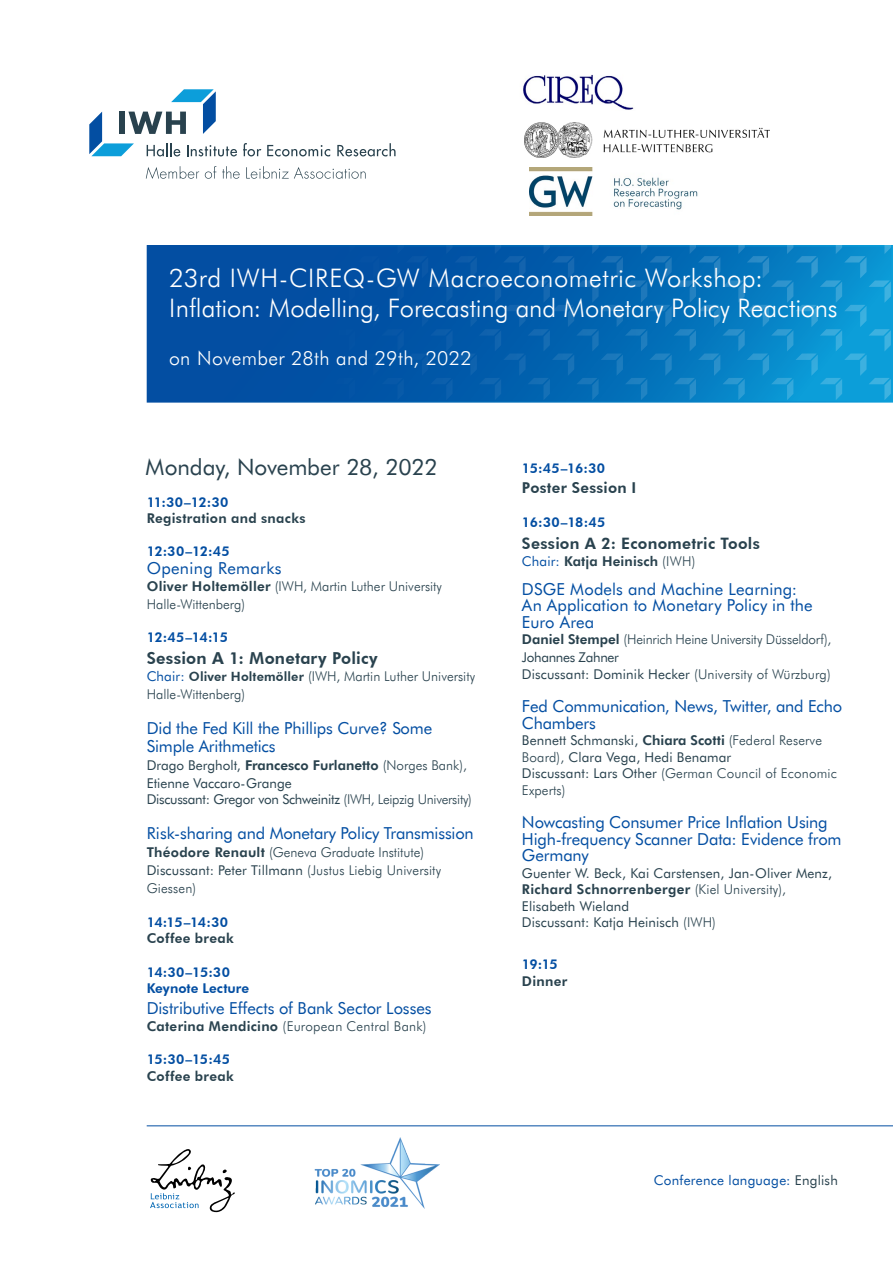
<style>
.page{position:relative;width:893px;height:1263px;background:#fff}
.page>*{position:absolute;margin:0;border:0;box-sizing:border-box;transform-origin:0 0}
.t1{font:300 25.5px/30px "Futura BT";color:#fff}
.t2{font:22.5px "Futura BT";letter-spacing:-.005em;color:#29424e}
.t3{font:300 19.5px "Futura BT";letter-spacing:.02em;color:#fff}
.t4{font:16.5px/16.5px "Futura BT";letter-spacing:-.01em;color:#034ea2}
.t5{font:800 16.5px "Futura BT";letter-spacing:.015em;color:#29424e}
.t6{font:16.5px "Futura BT";letter-spacing:.02em;color:#034ea2}
.t7{font:800 15.75px "Futura BT";letter-spacing:.015em;color:#29424e}
.t8{font:800 15px "Futura BT";letter-spacing:.015em;color:#29424e}
.t9{font:13.5px/16.5px "Futura BT";letter-spacing:.01em;color:#29424e}
.t10{font:300 13.5px/18px "Futura BT";color:#29424e}
.t11{font:800 13.5px/16.5px "Futura BT";color:#034ea2}
.t12{font:13.5px "Futura BT";letter-spacing:-.02em;color:#29424e}
.t13{font:800 13.5px "Futura BT";letter-spacing:.025em;color:#29424e}
.t14{font:13.5px "Futura BT";letter-spacing:.02em;color:#034ea2}
.t15{font:700 13.5px "Futura BT";letter-spacing:.01em;color:#29424e}
.s1{font-weight:700}
.s2{font-weight:400;color:#034ea2}
.s3{font-weight:800;font-size:12.75px}
.s4{font-weight:300}
.s5{font-weight:400}
.s6{color:#29424e}
</style>
<div class="page">
<div style="left:147px;top:246px;width:745px;height:156px;background:#034ea2"></div>
<svg style="left:260px;top:245px;width:631px;height:155px"></svg>
<hr style="left:147px;top:1125px;width:746px;height:1px;background:#034ea2">
<img style="left:523px;top:74px;width:111px;height:36px">
<img style="left:524px;top:122px;width:246px;height:36px">
<img style="left:529px;top:168px;width:169px;height:47px">
<svg style="left:150px;top:1149px;width:85px;height:63px"></svg>
<img style="left:314px;top:1137px;width:125px;height:72px">
<svg style="left:243px;top:143px;width:18px;height:13px"></svg>
<svg style="left:267px;top:145px;width:63px;height:11px"></svg>
<svg style="left:337px;top:143px;width:59px;height:13px"></svg>
<svg style="left:146px;top:166px;width:53px;height:13px"></svg>
<svg style="left:205px;top:166px;width:11px;height:13px"></svg>
<svg style="left:222px;top:166px;width:18px;height:13px"></svg>
<svg style="left:246px;top:166px;width:120px;height:13px"></svg>
<svg style="left:89px;top:89px;width:148px;height:67px"></svg>
<h1 class="t1" style="left:169px;top:263px;width:670px">23rd IWH-CIREQ-GW Macroeconometric Workshop:<br>Inflation: Modelling, Forecasting and Monetary Policy Reactions</h1>
<h3 class="t3" style="left:169px;top:346px;width:304px">on November 28th and 29th, 2022</h3>
<h2 class="t2" style="left:146px;top:452px;width:294px">Monday, November 28, 2022</h2>
<p class="t11" style="left:147px;top:493px;width:83px">11:30–12:30</p>
<p class="t13" style="left:147px;top:510px;width:160px">Registration and snacks</p>
<p class="t11" style="left:147px;top:543px;width:85px">12:30–12:45</p>
<p class="t6" style="left:147px;top:558px;width:136px">Opening Remarks</p>
<p class="t10" style="left:147px;top:577px;width:297px"><span class="s1">Oliver Holtemöller</span> (IWH, Martin Luther University<br>Halle-Wittenberg)</p>
<p class="t11" style="left:147px;top:629px;width:83px">12:45–14:15</p>
<p class="t5" style="left:147px;top:648px;width:233px">Session A 1: Monetary Policy</p>
<p class="t10" style="left:147px;top:667px;width:330px"><span class="s2">Chair:</span> <span class="s3">Oliver Holtemöller</span> (IWH, Martin Luther University<br>Halle-Wittenberg)</p>
<p class="t4" style="left:147px;top:719px;width:287px;line-height:18px">Did the Fed Kill the Phillips Curve? Some<br>Simple Arithmetics</p>
<p class="t9" style="left:147px;top:756px;width:322px;line-height:18px">Drago Bergholt, <span class="s1">Francesco Furlanetto</span> <span class="s4">(Norges Bank),<br></span>Etienne Vaccaro-Grange</p>
<p class="t12" style="left:147px;top:791px;width:327px">Discussant: Gregor von Schweinitz <span class="s4">(IWH, Leipzig University)</span></p>
<p class="t4" style="left:147px;top:825px;width:329px">Risk-sharing and Monetary Policy Transmission</p>
<p class="t10" style="left:147px;top:843px;width:296px"><span class="s1">Théodore Renault</span> (Geneva Graduate Institute)<br><span class="s5">Discussant: Peter Tillmann</span> (Justus Liebig University<br>Giessen)</p>
<p class="t11" style="left:147px;top:914px;width:83px">14:15–14:30</p>
<p class="t13" style="left:147px;top:930px;width:89px">Coffee break</p>
<p class="t11" style="left:147px;top:964px;width:104px">14:30–15:30<br>Keynote Lecture</p>
<p class="t4" style="left:147px;top:1000px;width:286px">Distributive Effects of Bank Sector Losses</p>
<p class="t10" style="left:147px;top:1017px;width:281px"><span class="s1">Caterina Mendicino</span> (European Central Bank)</p>
<p class="t11" style="left:147px;top:1051px;width:85px">15:30–15:45</p>
<p class="t13" style="left:147px;top:1068px;width:89px">Coffee break</p>
<p class="t11" style="left:522px;top:459px;width:85px">15:45–16:30</p>
<p class="t8" style="left:522px;top:479px;width:116px">Poster Session I</p>
<p class="t11" style="left:522px;top:514px;width:85px">16:30–18:45</p>
<p class="t7" style="left:522px;top:534px;width:239px">Session A 2: Econometric Tools</p>
<p class="t15" style="left:522px;top:552px;width:175px"><span class="s2">Chair:</span> Katja Heinisch <span class="s4">(IWH)</span></p>
<p class="t4" style="left:522px;top:580px;width:292px">DSGE Models and Machine Learning:<br>An Application to Monetary Policy in the<br>Euro Area</p>
<p class="t10" style="left:522px;top:630px;width:311px"><span class="s1">Daniel Stempel</span> (Heinrich Heine University Düsseldorf),<br><span class="s5">Johannes Zahner</span></p>
<p class="t9" style="left:522px;top:666px;width:310px">Discussant: Dominik Hecker <span class="s4">(University of Würzburg)</span></p>
<p class="t4" style="left:522px;top:698px;width:322px">Fed Communication, News, Twitter, and Echo<br>Chambers</p>
<p class="t9" style="left:522px;top:732px;width:316px">Bennett Schmanski, <span class="s1">Chiara Scotti</span> <span class="s4">(Federal Reserve Board),</span> Clara Vega, Hedi Benamar<br>Discussant: Lars Other <span class="s4">(German Council of Economic Experts)</span></p>
<p class="t4" style="left:522px;top:814px;width:321px">Nowcasting Consumer Price Inflation Using<br>High-frequency Scanner Data: Evidence from<br>Germany</p>
<p class="t9" style="left:522px;top:865px;width:312px">Guenter W. Beck, Kai Carstensen, Jan-Oliver Menz, <span class="s1">Richard Schnorrenberger</span> <span class="s4">(Kiel University), </span>Elisabeth Wieland<br>Discussant: Katja Heinisch <span class="s4">(IWH)</span></p>
<p class="t11" style="left:522px;top:956px;width:37px">19:15</p>
<p class="t13" style="left:522px;top:973px;width:47px">Dinner</p>
<p class="t14" style="left:654px;top:1171px;width:186px">Conference language: <span class="s6">English</span></p>
</div>
